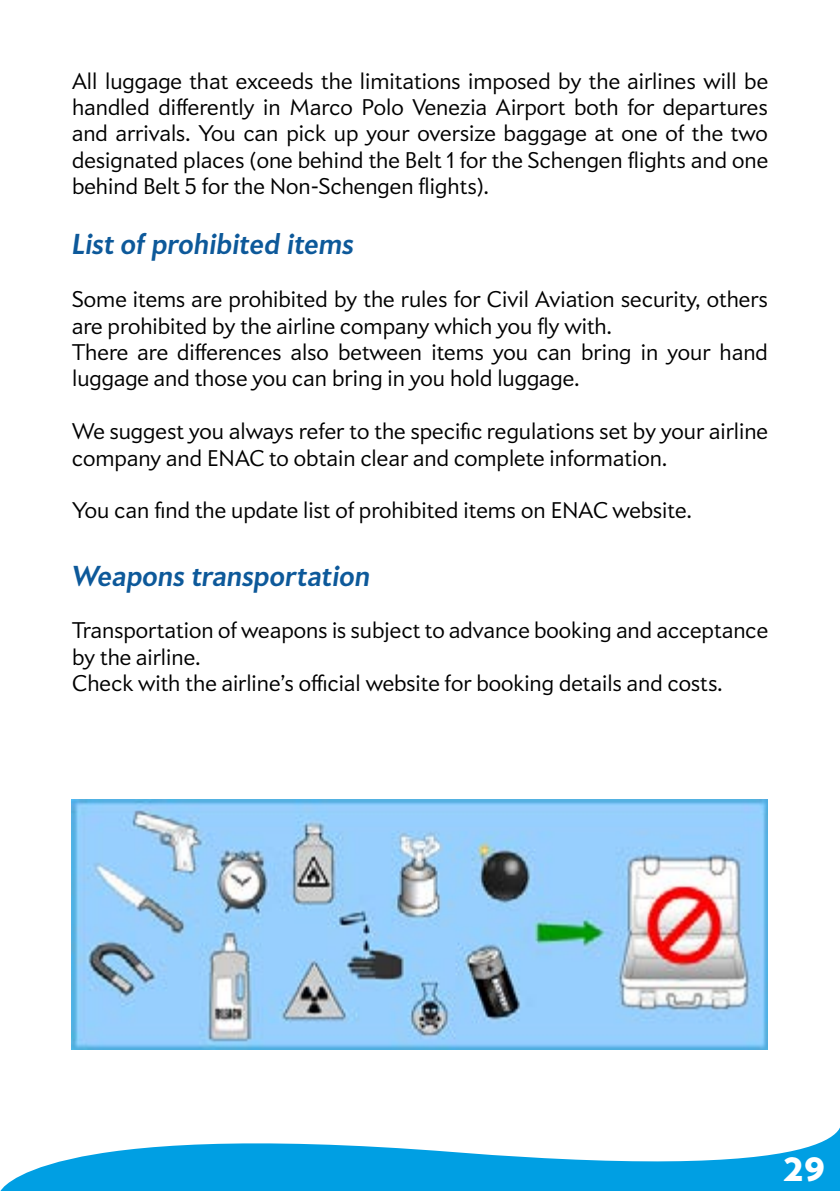
<style>
.page{position:relative;width:840px;height:1191px;background:#fff}
.page>*{position:absolute;margin:0;border:0;box-sizing:border-box;transform-origin:0 0}
.t1{font:900 36px "Transat Text";color:#fff}
.t2{font:italic 700 28px "Apres";color:#0d599a}
.t3{font:300 22px/26.4px "Apres";color:#000}
</style>
<div class="page">
<svg style="left:0;top:1129px;width:839px;height:62px;fill:#009fe3"></svg>
<img style="left:72px;top:799px;width:695px;height:250px">
<p class="t3" style="left:72px;top:67px;width:697px;text-align:justify">All luggage that exceeds the limitations imposed by the airlines will be handled differently in Marco Polo Venezia Airport both for departures and arrivals. You can pick up your oversize baggage at one of the two designated places (one behind the Belt 1 for the Schengen flights and one behind Belt 5 for the Non-Schengen flights).</p>
<p class="t2" style="left:72px;top:227px;width:283px">List of prohibited items</p>
<p class="t3" style="left:72px;top:286px;width:696px">Some items are prohibited by the rules for Civil Aviation security, others are prohibited by the airline company which you fly with.<br>There are differences also between items you can bring in your hand luggage and those you can bring in you hold luggage.</p>
<p class="t3" style="left:72px;top:418px;width:697px">We suggest you always refer to the specific regulations set by your airline company and ENAC to obtain clear and complete information.</p>
<p class="t3" style="left:72px;top:497px;width:620px">You can find the update list of prohibited items on ENAC website.</p>
<p class="t2" style="left:72px;top:558px;width:300px">Weapons transportation</p>
<p class="t3" style="left:72px;top:617px;width:697px">Transportation of weapons is subject to advance booking and acceptance by the airline.<br>Check with the airline’s official website for booking details and costs.</p>
<h1 class="t1" style="left:782px;top:1146px;width:43px">29</h1>
</div>
